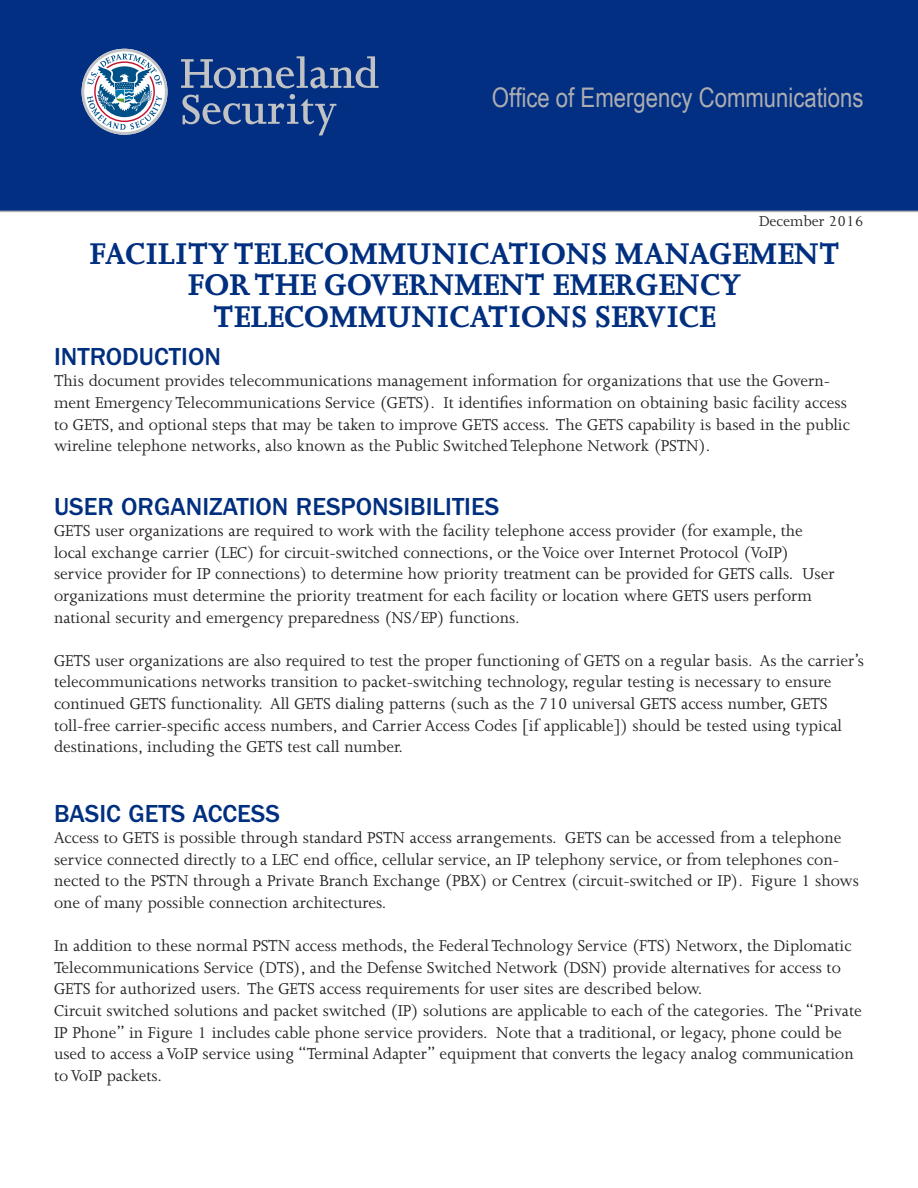
<style>
.page{position:relative;width:918px;height:1188px;background:#fff}
.page>*{position:absolute;margin:0;border:0;box-sizing:border-box;transform-origin:0 0}
.t1{font:700 34.5px/31.5px "Joanna MT Std";color:#002f80;text-align:center}
.t2{font:27px "Arial Narrow";color:#acadb1}
.t3{font:500 25.5px "Franklin Gothic LT";color:#002f80}
.t4{font:18px/21.6px "Joanna MT Std";color:#231f20}
.t5{font:16.5px "Joanna MT Std";color:#231f20}
</style>
<div class="page">
<div style="left:0;top:0;width:918px;height:212px;background:#022f82"></div>
<svg style="left:181px;top:56px;width:198px;height:32px;background:#3c5b96"></svg>
<svg style="left:182px;top:94px;width:154px;height:41px;background:#2a4d8f"></svg>
<svg style="left:82px;top:49px;width:86px;height:86px"></svg>
<h2 class="t2" style="left:492px;top:78px;width:373px">Office of Emergency Communications</h2>
<p class="t5" style="left:759px;top:212px;width:106px">December 2016</p>
<h1 class="t1" style="left:89px;top:238px;width:752px">FACILITY TELECOMMUNICATIONS MANAGEMENT<br>FOR THE GOVERNMENT EMERGENCY<br>TELECOMMUNICATIONS SERVICE</h1>
<h2 class="t3" style="left:54px;top:342px;width:168px">INTRODUCTION</h2>
<p class="t4" style="left:54px;top:370px;width:798px">This document provides telecommunications management information for organizations that use the Govern&shy;ment Emergency Telecommunications Service (GETS). It identifies information on obtaining basic facility access to GETS, and optional steps that may be taken to improve GETS access. The GETS capability is based in the public wireline telephone networks, also known as the Public Switched Telephone Network (PSTN).</p>
<h2 class="t3" style="left:54px;top:492px;width:447px">USER ORGANIZATION RESPONSIBILITIES</h2>
<p class="t4" style="left:54px;top:520px;width:782px">GETS user organizations are required to work with the facility telephone access provider (for example, the local exchange carrier (LEC) for circuit-switched connections, or the Voice over Internet Protocol (VoIP) service provider for IP connections) to determine how priority treatment can be provided for GETS calls. User organizations must determine the priority treatment for each facility or location where GETS users perform national security and emergency preparedness (NS/EP) functions.</p>
<p class="t4" style="left:54px;top:650px;width:812px">GETS user organizations are also required to test the proper functioning of GETS on a regular basis. As the carrier’s telecommunications networks transition to packet-switching technology, regular testing is necessary to ensure continued GETS functionality. All GETS dialing patterns (such as the 710 universal GETS access number, GETS toll-free carrier-specific access numbers, and Carrier Access Codes [if applicable]) should be tested using typical destinations, including the GETS test call number.</p>
<h2 class="t3" style="left:54px;top:799px;width:228px">BASIC GETS ACCESS</h2>
<p class="t4" style="left:54px;top:827px;width:806px">Access to GETS is possible through standard PSTN access arrangements. GETS can be accessed from a telephone service connected directly to a LEC end office, cellular service, an IP telephony service, or from telephones con&shy;nected to the PSTN through a Private Branch Exchange (PBX) or Centrex (circuit-switched or IP). Figure 1 shows one of many possible connection architectures.</p>
<p class="t4" style="left:54px;top:935px;width:809px">In addition to these normal PSTN access methods, the Federal Technology Service (FTS) Networx, the Diplomatic Telecommunications Service (DTS), and the Defense Switched Network (DSN) provide alternatives for access to GETS for authorized users. The GETS access requirements for user sites are described below.<br>Circuit switched solutions and packet switched (IP) solutions are applicable to each of the categories. The “Private IP Phone” in Figure 1 includes cable phone service providers. Note that a traditional, or legacy, phone could be used to access a VoIP service using “Terminal Adapter” equipment that converts the legacy analog communication to VoIP packets.</p>
</div>
